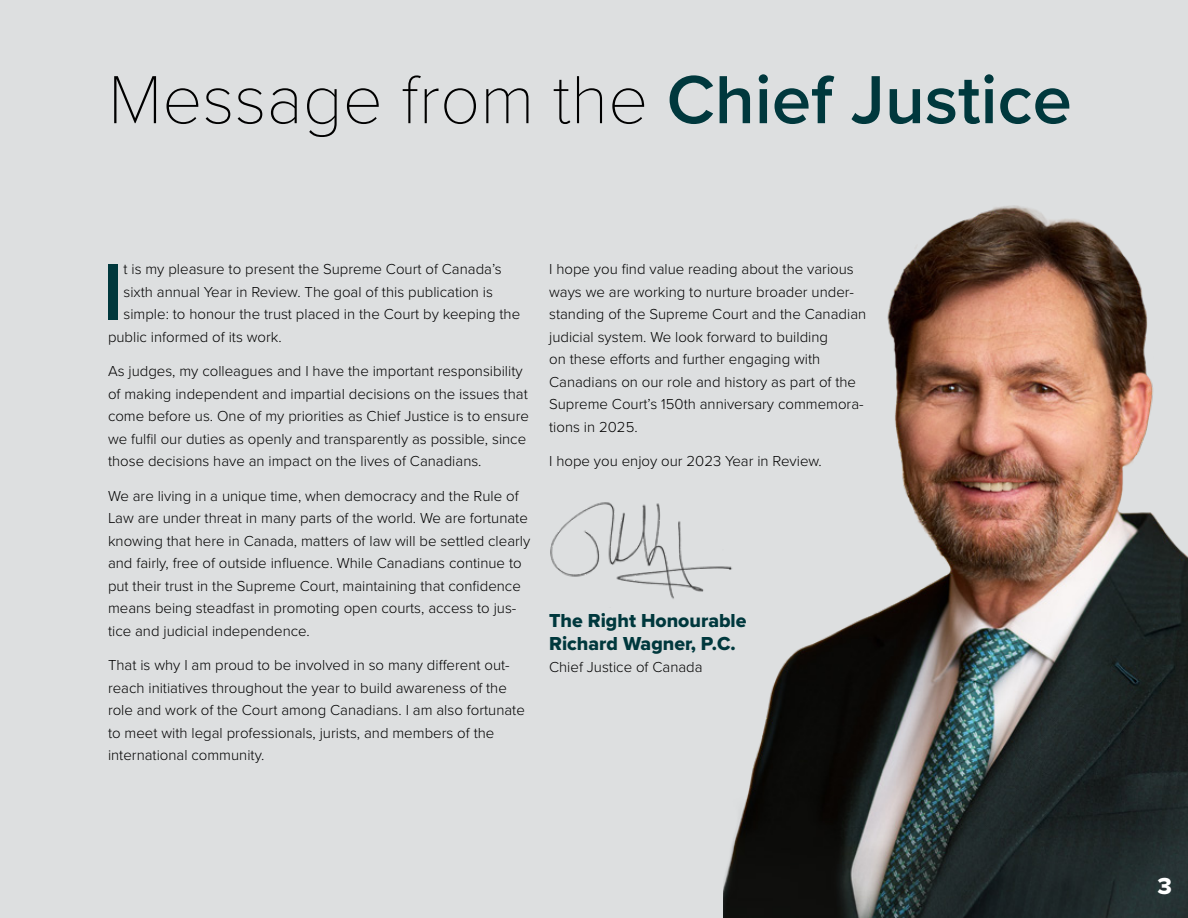
<style>
.page{position:relative;width:1188px;height:918px;background:#dddfe0}
.page>*{position:absolute;margin:0;border:0;box-sizing:border-box;transform-origin:0 0}
.t1{font:600 82.5px "Proxima Nova";color:#00383d}
.t2{font:100 70.5px "Proxima Nova T";color:#000}
.t3{font:24px "Proxima Nova Extrabld";color:#fff}
.t4{font:19.5px/22.5px "Proxima Nova Extrabld";color:#00383d}
.t5{font:300 15px/22.5px "Proxima Nova";color:#000}
.s1{font-family:"Proxima Nova";font-weight:600;color:#00383d}
</style>
<div class="page">
<img style="left:724px;top:205px;width:464px;height:713px">
<img style="left:550px;top:485px;width:190px;height:122px">
<h2 class="t2" style="left:108px;top:47px;width:965px">Message from the <span class="s1">Chief Justice</span></h2>
<h1 class="t1" style="left:102px;top:230px;width:23px">I</h1>
<p class="t5" style="left:123px;top:257px;width:380px">t is my pleasure to present the Supreme Court of Canada’s</p>
<p class="t5" style="left:123px;top:280px;width:371px">sixth annual Year in Review. The goal of this publication is</p>
<p class="t5" style="left:123px;top:302px;width:398px">simple: to honour the trust placed in the Court by keeping the</p>
<p class="t5" style="left:108px;top:325px;width:175px">public informed of its work.</p>
<p class="t5" style="left:108px;top:359px;width:422px">As judges, my colleagues and I have the important responsibility of making independent and impartial decisions on the issues that come before us. One of my priorities as Chief Justice is to ensure we fulfil our duties as openly and transparently as possible, since those decisions have an impact on the lives of Canadians.</p>
<p class="t5" style="left:108px;top:484px;width:424px">We are living in a unique time, when democracy and the Rule of Law are under threat in many parts of the world. We are fortunate knowing that here in Canada, matters of law will be settled clearly and fairly, free of outside influence. While Canadians continue to put their trust in the Supreme Court, maintaining that confidence means being steadfast in promoting open courts, access to jus&shy;tice and judicial independence.</p>
<p class="t5" style="left:108px;top:653px;width:418px">That is why I am proud to be involved in so many different out&shy;reach initiatives throughout the year to build awareness of the role and work of the Court among Canadians. I am also fortunate to meet with legal professionals, jurists, and members of the international community.</p>
<p class="t5" style="left:549px;top:257px;width:319px">I hope you find value reading about the various ways we are working to nurture broader under&shy;standing of the Supreme Court and the Canadian judicial system. We look forward to building<br>on these efforts and further engaging with Canadians on our role and history as part of the Supreme Court’s 150th anniversary commemora&shy;tions in 2025.</p>
<p class="t5" style="left:549px;top:449px;width:274px">I hope you enjoy our 2023 Year in Review.</p>
<h3 class="t4" style="left:549px;top:609px;width:199px">The Right Honourable<br>Richard Wagner, P.C.</h3>
<p class="t5" style="left:549px;top:655px;width:155px">Chief Justice of Canada</p>
<h3 class="t3" style="left:1157px;top:868px;width:16px">3</h3>
</div>
